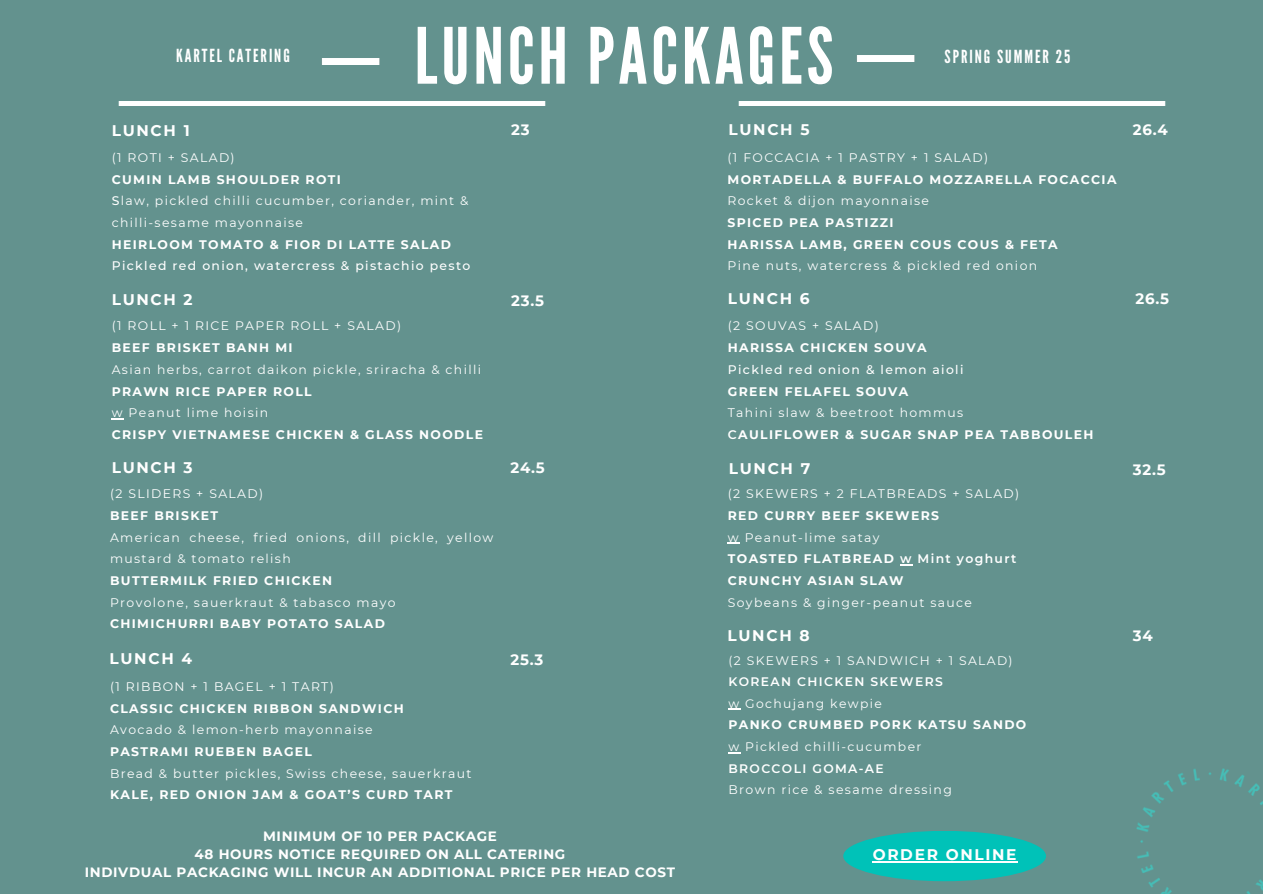
<style>
.page{position:relative;width:1263px;height:894px;background:#fff}
.page>*{position:absolute;margin:0;border:0;box-sizing:border-box;transform-origin:0 0}
.t1{font:77.25px "League Gothic";letter-spacing:.05em;color:#fff}
.t2{font:18px "League Gothic";letter-spacing:.105em;color:#fff}
.t3{font:700 15.45px "Montserrat";letter-spacing:.11em;color:#fff}
.t4{font:700 15px "Montserrat";letter-spacing:.05em;color:#fff}
.t5{font:700 13.5px/18px "Montserrat";letter-spacing:.05em;color:#fff;text-align:center}
.t6{font:12.45px/21.8px "Montserrat";letter-spacing:.11em;color:#fff}
.t7{font:700 12.45px "Montserrat";letter-spacing:.11em;color:#fff}
.t8{font:500 12.45px "Montserrat";letter-spacing:.11em;color:#fff}
.t9{font:600 12.45px "Montserrat";letter-spacing:.11em;color:#fff}
.t10{font:12.3px "Montserrat";letter-spacing:.11em;color:#fff}
.t11{font:600 12.3px "Montserrat";letter-spacing:.11em;color:#fff}
.t12{font:700 12.3px "Montserrat";letter-spacing:.11em;color:#fff}
.s1{font-weight:500}
.s2{font-weight:600}
</style>
<div class="page">
<div style="left:0;top:0;width:1263px;height:893px;background:#63928e"></div>
<img style="left:321px;top:58px;width:59px;height:6px">
<img style="left:738px;top:102px;width:428px;height:3px">
<img style="left:856px;top:56px;width:58px;height:5px">
<img style="left:1136px;top:768px;width:127px;height:125px">
<svg style="left:728px;top:542px;width:12px;height:1px"></svg>
<svg style="left:900px;top:564px;width:13px;height:1px"></svg>
<svg style="left:728px;top:708px;width:13px;height:1px"></svg>
<svg style="left:728px;top:752px;width:13px;height:1px"></svg>
<img style="left:118px;top:102px;width:428px;height:3px">
<svg style="left:112px;top:418px;width:12px;height:1px"></svg>
<div style="left:843px;top:830px;width:203px;height:50px;background:#00c2b8;border-radius:50%"></div>
<hr style="left:873px;top:861px;width:145px;height:1px;background:#fff">
<h4 class="t2" style="left:176px;top:45px;width:115px">KARTEL CATERING</h4>
<p class="t3" style="left:112px;top:121px;width:79px">LUNCH 1</p>
<h4 class="t1" style="left:415px;top:11px;width:420px">LUNCH PACKAGES</h4>
<p class="t4" style="left:511px;top:121px;width:20px">23</p>
<h3 class="t3" style="left:728px;top:120px;width:83px">LUNCH 5</h3>
<h5 class="t2" style="left:945px;top:46px;width:127px">SPRING SUMMER 25</h5>
<p class="t6" style="left:112px;top:146px;width:124px">(1 ROTI + SALAD)</p>
<p class="t7" style="left:112px;top:171px;width:231px">CUMIN LAMB SHOULDER ROTI</p>
<p class="t6" style="left:112px;top:190px;width:358px"><span class="s1">S</span>law, pickled chilli cucumber, coriander, mint &amp; chilli-sesame mayonnaise</p>
<p class="t7" style="left:112px;top:236px;width:341px">HEIRLOOM TOMATO &amp; FIOR DI LATTE SALAD</p>
<p class="t8" style="left:112px;top:258px;width:360px">Pickled red onion, watercress &amp; pistachio pesto</p>
<p class="t6" style="left:727px;top:146px;width:262px">(1 FOCCACIA + 1 PASTRY + 1 SALAD)</p>
<p class="t7" style="left:727px;top:171px;width:390px">MORTADELLA &amp; BUFFALO MOZZARELLA FOCACCIA</p>
<p class="t6" style="left:727px;top:190px;width:203px">Rocket &amp; dijon mayonnaise</p>
<p class="t7" style="left:727px;top:215px;width:167px">SPICED PEA PASTIZZI</p>
<p class="t7" style="left:727px;top:236px;width:332px">HARISSA LAMB, GREEN COUS COUS &amp; FETA</p>
<h3 class="t6" style="left:727px;top:255px;width:311px">Pine nuts, watercress &amp; pickled red onion</h3>
<p class="t3" style="left:112px;top:290px;width:82px">LUNCH 2</p>
<p class="t3" style="left:728px;top:289px;width:83px">LUNCH 6</p>
<h3 class="t4" style="left:511px;top:291px;width:34px">23.5</h3>
<p class="t6" style="left:112px;top:315px;width:291px">(1 ROLL + 1 RICE PAPER ROLL + SALAD)</p>
<p class="t7" style="left:112px;top:340px;width:182px">BEEF BRISKET BANH MI</p>
<p class="t6" style="left:112px;top:358px;width:371px">Asian herbs, carrot daikon pickle, sriracha &amp; chilli</p>
<p class="t7" style="left:112px;top:383px;width:201px">PRAWN RICE PAPER ROLL</p>
<p class="t6" style="left:112px;top:402px;width:158px">w Peanut lime hoisin</p>
<h3 class="t7" style="left:112px;top:427px;width:373px">CRISPY VIETNAMESE CHICKEN &amp; GLASS NOODLE</h3>
<p class="t3" style="left:112px;top:458px;width:82px">LUNCH 3</p>
<p class="t4" style="left:510px;top:458px;width:36px">24.5</p>
<p class="t6" style="left:728px;top:315px;width:153px">(2 SOUVAS + SALAD)</p>
<p class="t7" style="left:728px;top:340px;width:200px">HARISSA CHICKEN SOUVA</p>
<p class="t8" style="left:728px;top:362px;width:237px">Pickled red onion &amp; lemon aioli</p>
<p class="t7" style="left:728px;top:383px;width:182px">GREEN FELAFEL SOUVA</p>
<p class="t6" style="left:728px;top:402px;width:237px">Tahini slaw &amp; beetroot hommus</p>
<p class="t7" style="left:728px;top:427px;width:367px"><span class="s2">C</span>AULIFLOWER &amp; SUGAR SNAP PEA TABBOULEH</p>
<p class="t3" style="left:729px;top:458px;width:83px">LUNCH 7</p>
<p class="t4" style="left:1133px;top:120px;width:36px">26.4</p>
<p class="t4" style="left:1136px;top:290px;width:35px">26.5</p>
<p class="t4" style="left:1133px;top:460px;width:34px">32.5</p>
<p class="t6" style="left:110px;top:482px;width:155px">(2 SLIDERS + SALAD)</p>
<p class="t7" style="left:110px;top:507px;width:110px">BEEF BRISKET</p>
<p class="t6" style="left:110px;top:526px;width:385px">American cheese, fried onions, dill pickle, yellow mustard &amp; tomato relish</p>
<p class="t7" style="left:110px;top:572px;width:224px">BUTTERMILK FRIED CHICKEN</p>
<p class="t6" style="left:110px;top:591px;width:287px">Provolone, sauerkraut &amp; tabasco mayo</p>
<p class="t7" style="left:110px;top:616px;width:276px">CHIMICHURRI BABY POTATO SALAD</p>
<h3 class="t3" style="left:109px;top:649px;width:84px">LUNCH 4</h3>
<p class="t6" style="left:110px;top:675px;width:225px">(1 RIBBON + 1 BAGEL + 1 TART)</p>
<p class="t7" style="left:110px;top:700px;width:295px">CLASSIC CHICKEN RIBBON SANDWICH</p>
<h3 class="t6" style="left:110px;top:718px;width:264px">Avocado &amp; lemon-herb mayonnaise</h3>
<h4 class="t7" style="left:110px;top:743px;width:204px">PASTRAMI RUEBEN BAGEL</h4>
<h3 class="t6" style="left:110px;top:762px;width:363px">Bread &amp; butter pickles, Swiss cheese, sauerkraut</h3>
<h4 class="t7" style="left:110px;top:787px;width:344px">KALE, RED ONION JAM &amp; GOAT’S CURD TART</h4>
<p class="t4" style="left:510px;top:650px;width:34px">25.3</p>
<p class="t5" style="left:85px;top:827px;width:592px">MINIMUM OF 10 PER PACKAGE<br>48 HOURS NOTICE REQUIRED ON ALL CATERING<br>INDIVDUAL PACKAGING WILL INCUR AN ADDITIONAL PRICE PER HEAD COST</p>
<h4 class="t6" style="left:728px;top:482px;width:293px">(2 SKEWERS + 2 FLATBREADS + SALAD)</h4>
<p class="t7" style="left:728px;top:507px;width:213px">RED CURRY BEEF SKEWERS</p>
<h3 class="t6" style="left:728px;top:526px;width:153px">w Peanut-lime satay</h3>
<p class="t7" style="left:728px;top:551px;width:185px">TOASTED FLATBREAD <span class="s2">w</span></p>
<p class="t9" style="left:918px;top:551px;width:100px">Mint yoghurt</p>
<p class="t7" style="left:728px;top:572px;width:177px">CRUNCHY ASIAN SLAW</p>
<p class="t6" style="left:728px;top:591px;width:246px">Soybeans &amp; ginger-peanut sauce</p>
<p class="t3" style="left:727px;top:625px;width:84px">LUNCH 8</p>
<p class="t4" style="left:1133px;top:626px;width:21px">34</p>
<p class="t10" style="left:728px;top:652px;width:286px">(2 SKEWERS + 1 SANDWICH + 1 SALAD)</p>
<p class="t11" style="left:728px;top:674px;width:216px">KOREAN CHICKEN SKEWERS</p>
<p class="t10" style="left:728px;top:695px;width:155px">w Gochujang kewpie</p>
<p class="t12" style="left:728px;top:717px;width:299px">PANKO CRUMBED PORK KATSU SANDO</p>
<p class="t10" style="left:728px;top:739px;width:194px">w Pickled chilli-cucumber</p>
<p class="t11" style="left:728px;top:760px;width:157px">BROCCOLI GOMA-AE</p>
<p class="t6" style="left:728px;top:778px;width:225px">Brown rice &amp; sesame dressing</p>
<p class="t3" style="left:873px;top:844px;width:145px">ORDER ONLINE</p>
</div>
